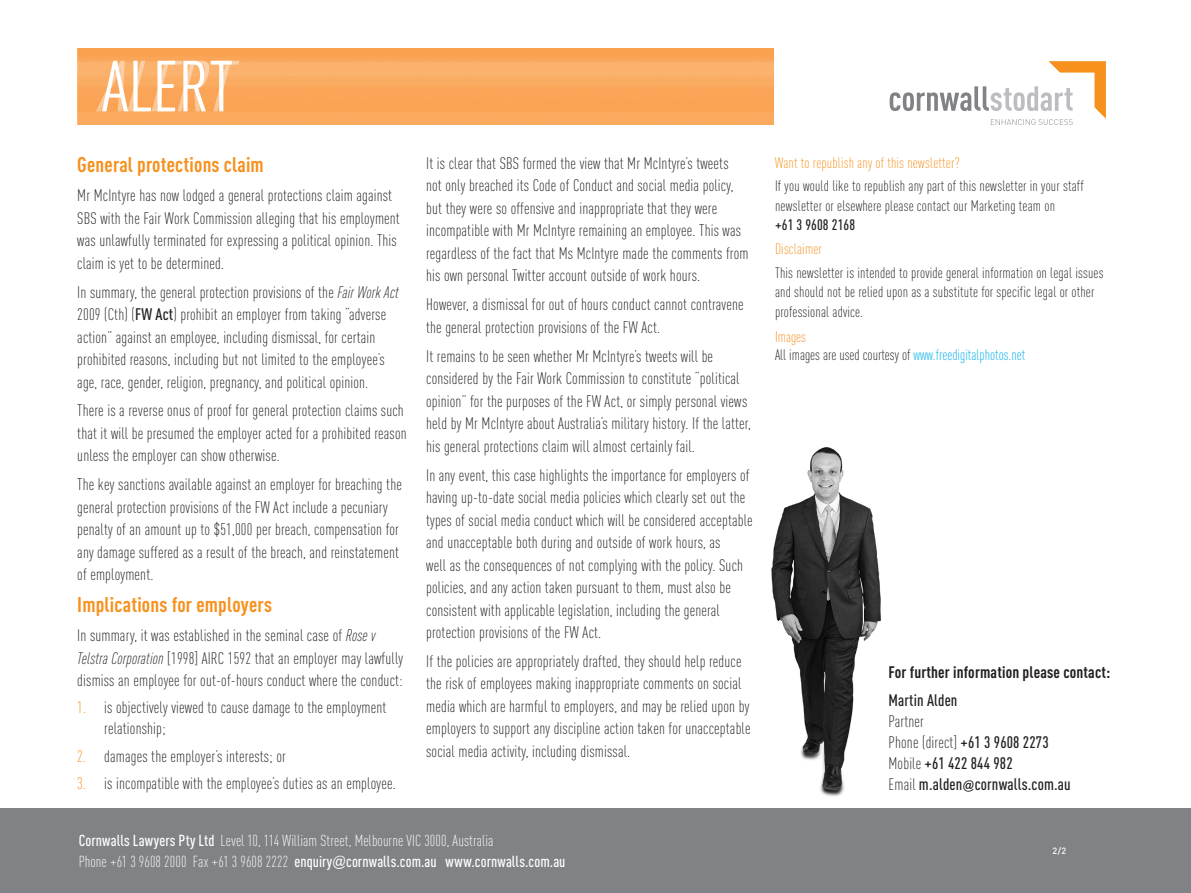
<style>
.page{position:relative;width:1191px;height:893px;background:#fff}
.page>*{position:absolute;margin:0;border:0;box-sizing:border-box;transform-origin:0 0}
._3_orange_bold_subhe{font:700 21px "DIN Cond";letter-spacing:.01em;color:#f6911e}
._1__main_text{font:300 16.5px/22.5px "DIN Cond";letter-spacing:.01em;color:#231f20}
._1__numbered_paragra{font:300 16.5px/21px "DIN Cond";letter-spacing:.01em;color:#231f20}
._1__main_text-2{font:500 16.5px/21px "DIN Cond";letter-spacing:.01em;color:#231f20}
._1__main_text-3{font:700 16.5px "DIN Cond";letter-spacing:.01em;color:#231f20}
.t1{font:300 15.75px/21px "DIN Cond";letter-spacing:.01em;color:#fff}
._1__main_text-4{font:300 15px/19.5px "DIN Cond";letter-spacing:.01em;color:#231f20}
.Disclaimer_Heading{font:300 15px/19.5px "DIN Cond";letter-spacing:.01em;color:#231f20}
.Disclaimer_Heading-2{font:300 15px "DIN Cond";letter-spacing:.01em;color:#f6911e}
.t2{font:500 9px "DIN";color:#fff}
.s1{font-family:"DINOT";font-style:italic;font-stretch:condensed}
.s2{font-weight:500}
.s3{color:#f6911e}
.s4{font-family:"Akzidenz Grotesk Std";font-weight:400}
.s5{color:#00aeef}
.s6{font-weight:300}
.s7{font-family:"Akzidenz Grotesk Std";font-size:13.5px}
</style>
<div class="page">
<div style="left:0;top:808px;width:1191px;height:85px;background:#808285"></div>
<img style="left:78px;top:48px;width:695px;height:77px">
<svg style="left:96px;top:61px;width:143px;height:50px"></svg>
<img style="left:771px;top:447px;width:110px;height:350px">
<svg style="left:889px;top:61px;width:217px;height:64px"></svg>
<p class="_3_orange_bold_subhe" style="left:77px;top:152px;width:188px">General protections claim</p>
<p class="_1__main_text" style="left:77px;top:184px;width:324px">Mr McIntyre has now lodged a general protections claim against SBS with the Fair Work Commission alleging that his employment was unlawfully terminated for expressing a political opinion. This claim is yet to be determined.</p>
<p class="_1__main_text" style="left:77px;top:280px;width:323px">In summary, the general protection provisions of the <span class="s1">Fair Work Act </span>2009 (Cth) (<span class="s2">FW Act</span>) prohibit an employer from taking “adverse action” against an employee, including dismissal, for certain prohibited reasons, including but not limited to the employee’s age, race, gender, religion, pregnancy, and political opinion.</p>
<p class="_1__main_text" style="left:77px;top:399px;width:331px">There is a reverse onus of proof for general protection claims such that it will be presumed the employer acted for a prohibited reason unless the employer can show otherwise.</p>
<p class="_1__main_text" style="left:77px;top:473px;width:326px">The key sanctions available against an employer for breaching the general protection provisions of the FW Act include a pecuniary penalty of an amount up to $51,000 per breach, compensation for any damage suffered as a result of the breach, and reinstatement of employment.</p>
<p class="_3_orange_bold_subhe" style="left:77px;top:592px;width:196px">Implications for employers</p>
<p class="_1__main_text" style="left:77px;top:624px;width:327px">In summary, it was established in the seminal case of <span class="s1">Rose v<br>Telstra Corporation</span> [1998] AIRC 1592 that an employer may lawfully dismiss an employee for out-of-hours conduct where the conduct:</p>
<p class="_1__numbered_paragra" style="left:104px;top:697px;width:284px;text-indent:-27px"><span class="s3">1.</span> is objectively viewed to cause damage to the employment relationship;</p>
<p class="_1__numbered_paragra" style="left:77px;top:745px;width:210px"><span class="s3">2.</span> damages the employer’s interests; or</p>
<p class="_1__numbered_paragra" style="left:77px;top:773px;width:320px"><span class="s3">3.</span> is incompatible with the employee’s duties as an employee.</p>
<p class="_1__main_text" style="left:426px;top:152px;width:324px">It is clear that SBS formed the view that Mr McIntyre’s tweets<br>not only breached its Code of Conduct and social media policy, but they were so offensive and inappropriate that they were incompatible with Mr McIntyre remaining an employee. This was regardless of the fact that Ms McIntyre made the comments from his own personal Twitter account outside of work hours.</p>
<p class="_1__main_text" style="left:426px;top:293px;width:319px">However, a dismissal for out of hours conduct cannot contravene the general protection provisions of the FW Act.</p>
<p class="_1__main_text" style="left:426px;top:345px;width:326px">It remains to be seen whether Mr McIntyre’s tweets will be considered by the Fair Work Commission to constitute “political opinion” for the purposes of the FW Act, or simply personal views held by Mr McIntyre about Australia’s military history. If the latter, his general protections claim will almost certainly fail.</p>
<p class="_1__main_text" style="left:426px;top:463px;width:328px">In any event, this case highlights the importance for employers of having up-to-date social media policies which clearly set out the types of social media conduct which will be considered acceptable and unacceptable both during and outside of work hours, as<br>well as the consequences of not complying with the policy. Such policies, and any action taken pursuant to them, must also be consistent with applicable legislation, including the general protection provisions of the FW Act.</p>
<p class="_1__main_text" style="left:426px;top:650px;width:326px">If the policies are appropriately drafted, they should help reduce the risk of employees making inappropriate comments on social media which are harmful to employers, and may be relied upon by employers to support any discipline action taken for unacceptable social media activity, including dismissal.</p>
<p class="t1" style="left:79px;top:830px;width:488px"><span class="s2">Cornwalls Lawyers Pty Ltd</span> Level 10, 114 William Street, Melbourne VIC 3000, Australia<br>Phone +61 3 9608 2000 Fax +61 3 9608 2222 <span class="s2">enquiry</span><span class="s4">@</span><span class="s2">cornwalls.com.au www.cornwalls.com.au</span></p>
<p class="Disclaimer_Heading-2" style="left:775px;top:154px;width:186px">Want to republish any of this newsletter?</p>
<p class="Disclaimer_Heading" style="left:775px;top:176px;width:310px">If you would like to republish any part of this newsletter in your staff newsletter or elsewhere please contact our Marketing team on<br><span class="s2">+61 3 9608 2168</span></p>
<p class="Disclaimer_Heading-2" style="left:775px;top:240px;width:48px">Disclaimer</p>
<p class="_1__main_text-4" style="left:775px;top:263px;width:330px">This newsletter is intended to provide general information on legal issues and should not be relied upon as a substitute for specific legal or other professional advice.</p>
<p class="Disclaimer_Heading-2" style="left:775px;top:328px;width:32px">Images</p>
<p class="_1__main_text-4" style="left:775px;top:345px;width:252px">All images are used courtesy of <span class="s5">www.freedigitalphotos.net</span></p>
<p class="_1__main_text-3" style="left:888px;top:662px;width:223px">For further information please contact:</p>
<p class="_1__main_text-2" style="left:888px;top:689px;width:70px">Martin Alden</p>
<p class="_1__main_text" style="left:888px;top:710px;width:37px">Partner</p>
<p class="_1__main_text-2" style="left:888px;top:731px;width:162px"><span class="s6">Phone (direct]</span> +61 3 9608 2273<br><span class="s6">Mobile</span> +61 422 844 982</p>
<p class="_1__main_text-2" style="left:888px;top:773px;width:184px"><span class="s6">Email</span> m.alden<span class="s7">@</span>cornwalls.com.au</p>
<p class="t2" style="left:1052px;top:845px;width:15px">2/2</p>
</div>
